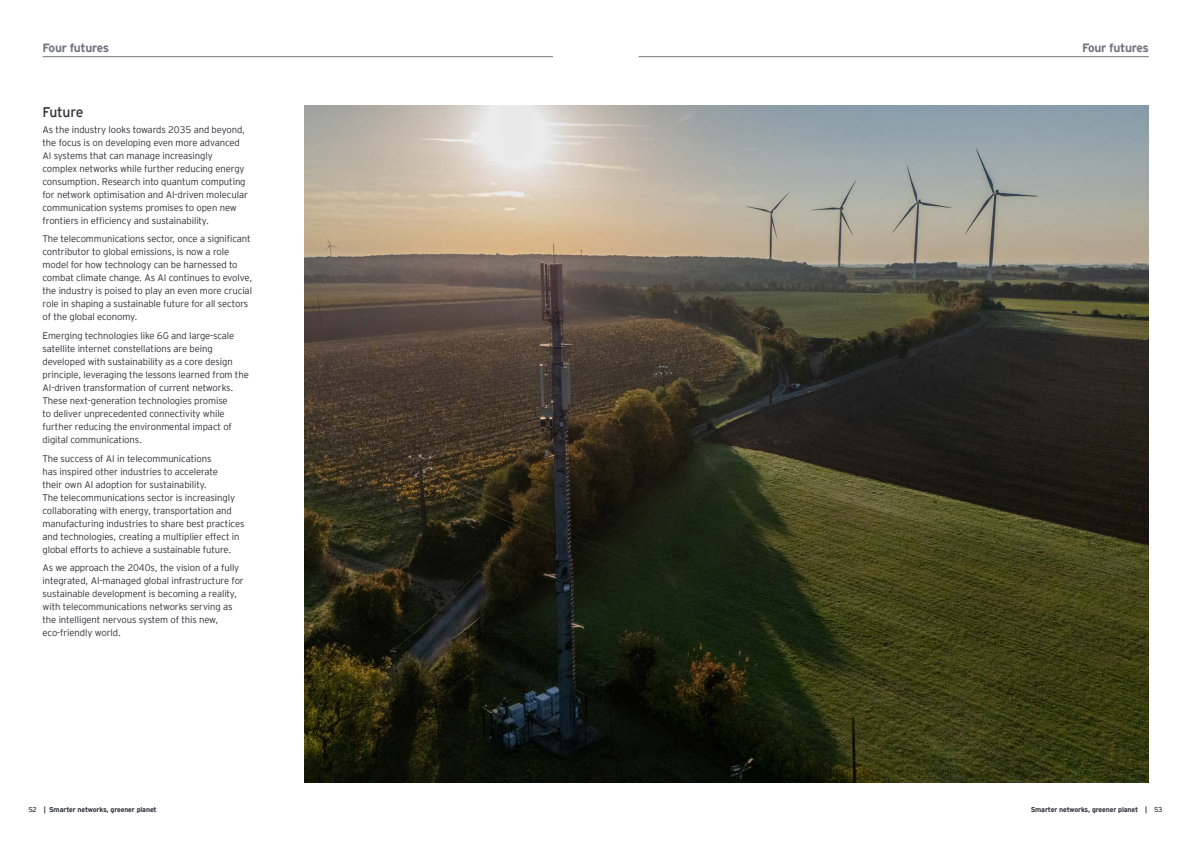
<style>
.page{position:relative;width:1191px;height:842px;background:#fff}
.page>*{position:absolute;margin:0;border:0;box-sizing:border-box;transform-origin:0 0}
.D_Subhead_2{font:14px "EY Interstate";letter-spacing:-.02em;color:#2e2e38}
.A_Headline{font:700 12px "EY Interstate";letter-spacing:-.025em;color:#747480}
.F_Body_copy{font:300 9.5px/13px "EY Interstate";letter-spacing:-.01em;color:#2e2e38}
.t1{font:700 7px "EY Interstate";letter-spacing:-.02em;color:#2e2e38}
.s1{font-weight:400}
</style>
<div class="page">
<img style="left:304px;top:106px;width:844px;height:676px">
<hr style="left:43px;top:56px;width:510px;height:1px;background:#747480">
<hr style="left:638px;top:56px;width:510px;height:1px;background:#747480">
<p class="A_Headline" style="left:43px;top:39px;width:68px">Four futures</p>
<p class="A_Headline" style="left:1082px;top:39px;width:68px">Four futures</p>
<p class="D_Subhead_2" style="left:43px;top:102px;width:43px">Future</p>
<p class="F_Body_copy" style="left:43px;top:122px;width:207px">As the industry looks towards 2035 and beyond, the focus is on developing even more advanced AI systems that can manage increasingly complex networks while further reducing energy consumption. Research into quantum computing for network optimisation and AI-driven molecular communication systems promises to open new frontiers in efficiency and sustainability.</p>
<p class="F_Body_copy" style="left:43px;top:232px;width:211px">The telecommunications sector, once a significant contributor to global emissions, is now a role model for how technology can be harnessed to combat climate change. As AI continues to evolve, the industry is poised to play an even more crucial role in shaping a sustainable future for all sectors of the global economy.</p>
<p class="F_Body_copy" style="left:43px;top:328px;width:208px">Emerging technologies like 6G and large-scale satellite internet constellations are being developed with sustainability as a core design principle, leveraging the lessons learned from the AI-driven transformation of current networks.<br>These next-generation technologies promise<br>to deliver unprecedented connectivity while further reducing the environmental impact of digital communications.</p>
<p class="F_Body_copy" style="left:43px;top:451px;width:203px">The success of AI in telecommunications<br>has inspired other industries to accelerate<br>their own AI adoption for sustainability.<br>The telecommunications sector is increasingly collaborating with energy, transportation and manufacturing industries to share best practices and technologies, creating a multiplier effect in global efforts to achieve a sustainable future.</p>
<p class="F_Body_copy" style="left:43px;top:561px;width:203px">As we approach the 2040s, the vision of a fully integrated, AI-managed global infrastructure for sustainable development is becoming a reality, with telecommunications networks serving as the intelligent nervous system of this new, eco-friendly world.</p>
<p class="t1" style="left:28px;top:804px;width:130px"><span class="s1">52</span> | Smarter networks, greener planet</p>
<p class="t1" style="left:1030px;top:804px;width:133px">Smarter networks, greener planet | <span class="s1">53</span></p>
</div>
